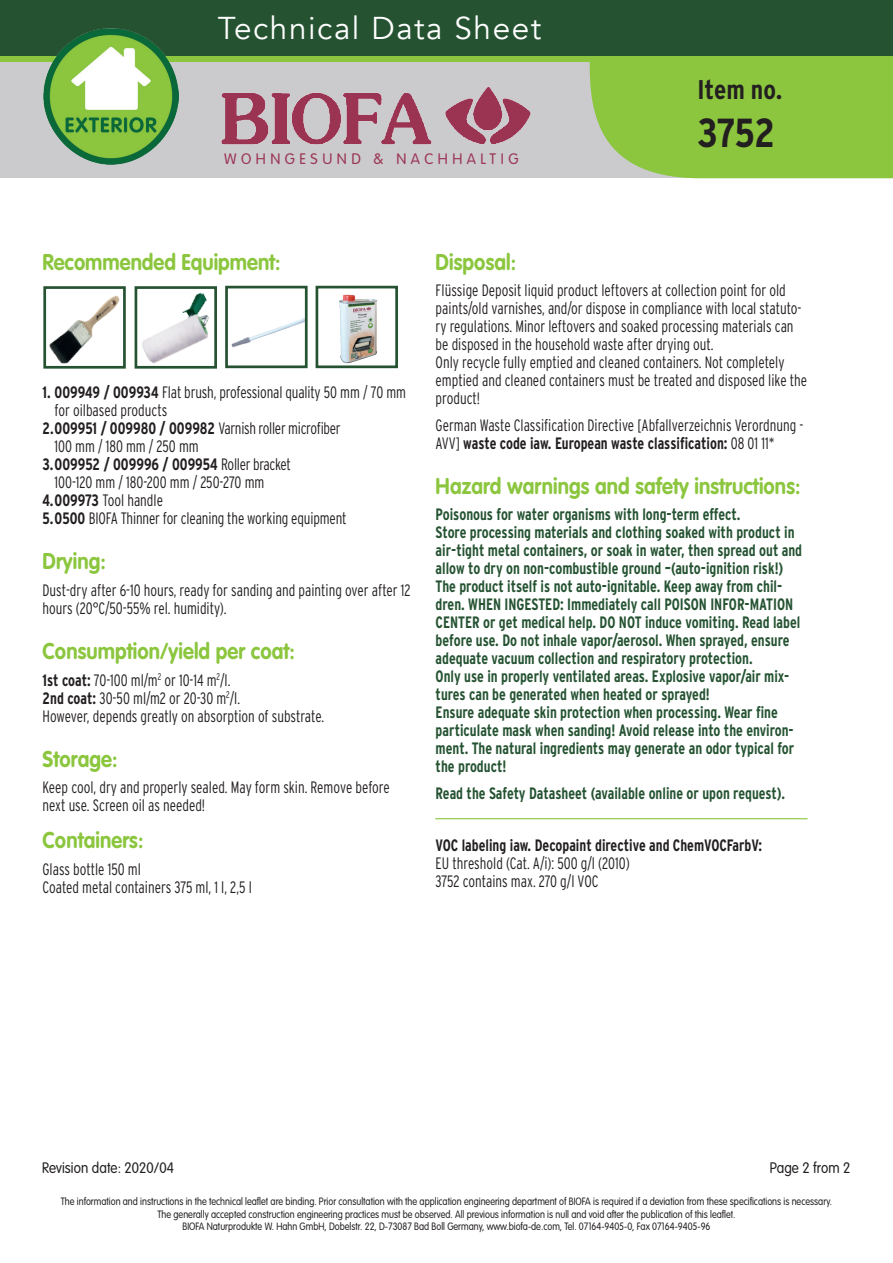
<style>
.page{position:relative;width:893px;height:1263px;background:#fff}
.page>*{position:absolute;margin:0;border:0;box-sizing:border-box;transform-origin:0 0}
.t1{font:700 condensed 40.5px "Interstate";color:#231f20}
.t2{font:31.5px "Avenir";letter-spacing:.05em;color:#fff}
.t3{font:700 condensed 27px "Interstate";color:#231f20}
.t4{font:700 22.5px "VAG Rounded Std";letter-spacing:.005em;color:#8bc63e;scale:.9 1}
.t5{font:300 condensed 16.5px/18px "Interstate";color:#231f20;scale:.9 1}
.t6{font:700 condensed 16.5px/18px "Interstate";color:#255332;scale:.9 1}
.t7{font:700 condensed 16.5px "Interstate";color:#231f20;scale:.9 1}
.t8{font:300 condensed 16.5px "Interstate";letter-spacing:-.02em;color:#231f20;scale:.9 1}
.t9{font:300 15px "VAG Rounded Std";letter-spacing:.005em;color:#231f20;scale:.9 1}
.t10{font:300 15px "VAG Rounded Std";letter-spacing:.3em;color:#9b3452}
.t11{font:300 10.5px/12.6px "VAG Rounded Std";color:#231f20;text-align:center;scale:.87 1}
.s1{font-weight:700}
.s2{font-weight:300}
</style>
<div class="page">
<div style="left:0;top:0;width:893px;height:178px;background:#cbcacd"></div>
<svg style="left:589px;top:62px;width:304px;height:117px;background:#90c649"></svg>
<svg style="left:0;top:55px;width:893px;height:7px;background:#7cb53c"></svg>
<div style="left:0;top:0;width:893px;height:55px;background:#255332"></div>
<img style="left:221px;top:87px;width:310px;height:58px">
<img style="left:43px;top:29px;width:136px;height:136px">
<img style="left:231px;top:318px;width:73px;height:30px">
<img style="left:49px;top:291px;width:86px;height:78px">
<div style="left:43px;top:286px;width:83px;height:83px;border:3px solid #255332"></div>
<div style="left:135px;top:286px;width:82px;height:83px;border:3px solid #255332"></div>
<img style="left:182px;top:292px;width:35px;height:59px">
<img style="left:138px;top:312px;width:75px;height:55px">
<div style="left:225px;top:286px;width:83px;height:82px;border:3px solid #255332"></div>
<img style="left:339px;top:294px;width:39px;height:70px">
<div style="left:316px;top:286px;width:82px;height:82px;border:3px solid #255332"></div>
<hr style="left:435px;top:818px;width:372px;height:1px;background:#8bc63e">
<h2 class="t2" style="left:218px;top:9px;width:325px">Technical Data Sheet</h2>
<p class="t10" style="left:224px;top:150px;width:296px">WOHNGESUND &amp; NACHHALTIG</p>
<h3 class="t3" style="left:697px;top:73px;width:86px">Item no.</h3>
<h1 class="t1" style="left:697px;top:108px;width:80px">3752</h1>
<h3 class="t4" style="left:43px;top:248px;width:266px">Recommended Equipment:</h3>
<p class="t5" style="left:43px;top:383px;width:406px"><span class="s1">1. 009949 / 009934</span> Flat brush, professional quality 50 mm / 70 mm</p>
<p class="t5" style="left:55px;top:401px;width:127px">for oilbased products</p>
<p class="t8" style="left:43px;top:418px;width:333px"><span class="s1">2.009951 / 009980 / 009982</span> Varnish roller microfiber</p>
<p class="t5" style="left:55px;top:437px;width:162px">100 mm / 180 mm / 250 mm</p>
<p class="t7" style="left:43px;top:454px;width:278px">3.009952 / 009996 / 009954 <span class="s2">Roller bracket</span></p>
<p class="t5" style="left:55px;top:473px;width:235px">100-120 mm / 180-200 mm / 250-270 mm</p>
<p class="t5" style="left:43px;top:491px;width:135px"><span class="s1">4.009973</span> Tool handle</p>
<p class="t5" style="left:43px;top:509px;width:339px"><span class="s1">5.0500</span> BIOFA Thinner for cleaning the working equipment</p>
<h3 class="t4" style="left:43px;top:548px;width:72px">Drying:</h3>
<p class="t5" style="left:43px;top:581px;width:411px">Dust-dry after 6-10 hours, ready for sanding and painting over after 12 hours (20°C/50-55% rel. humidity).</p>
<h3 class="t4" style="left:43px;top:638px;width:282px">Consumption/yield per coat:</h3>
<p class="t5" style="left:43px;top:671px;width:315px"><span class="s1">1st coat:</span> 70-100 ml/m<sup>2</sup> or 10-14 m<sup>2</sup>/l.<br><span class="s1">2nd coat:</span> 30-50 ml/m2 or 20-30 m<sup>2</sup>/l.<br>However, depends greatly on absorption of substrate.</p>
<h3 class="t4" style="left:43px;top:746px;width:85px">Storage:</h3>
<p class="t5" style="left:43px;top:778px;width:387px">Keep cool, dry and properly sealed. May form skin. Remove before next use. Screen oil as needed!</p>
<h3 class="t4" style="left:43px;top:827px;width:114px">Containers:</h3>
<p class="t5" style="left:43px;top:860px;width:234px">Glass bottle 150 ml<br>Coated metal containers 375 ml, 1 l, 2,5 l</p>
<h3 class="t4" style="left:436px;top:248px;width:91px">Disposal:</h3>
<p class="t5" style="left:436px;top:281px;width:414px">Flüssige Deposit liquid product leftovers at collection point for old paints/old varnishes, and/or dispose in compliance with local statuto&shy;ry regulations. Minor leftovers and soaked processing materials can be disposed in the household waste after drying out.<br>Only recycle fully emptied and cleaned containers. Not completely emptied and cleaned containers must be treated and disposed like the product!</p>
<p class="t5" style="left:436px;top:416px;width:410px">German Waste Classification Directive [Abfallverzeichnis Verordnung -<br>AVV] <span class="s1">waste code iaw. European waste classification:</span> 08 01 11*</p>
<h3 class="t4" style="left:436px;top:473px;width:407px">Hazard warnings and safety instructions:</h3>
<p class="t6" style="left:436px;top:505px;width:409px">Poisonous for water organisms with long-term effect.<br>Store processing materials and clothing soaked with product in air-tight metal containers, or soak in water, then spread out and allow to dry on non-combustible ground –(auto-ignition risk!)<br>The product itself is not auto-ignitable. Keep away from chil&shy;dren. WHEN INGESTED: Immediately call POISON INFOR-MATION CENTER or get medical help. DO NOT induce vomiting. Read label before use. Do not inhale vapor/aerosol. When sprayed, ensure adequate vacuum collection and respiratory protection.<br>Only use in properly ventilated areas. Explosive vapor/air mix&shy;tures can be generated when heated or sprayed!<br>Ensure adequate skin protection when processing. Wear fine particulate mask when sanding! Avoid release into the environ&shy;ment. The natural ingredients may generate an odor typical for the product!</p>
<p class="t6" style="left:436px;top:784px;width:390px">Read the Safety Datasheet (available online or upon request).</p>
<p class="t7" style="left:436px;top:835px;width:364px">VOC labeling iaw. Decopaint directive and ChemVOCFarbV:</p>
<p class="t5" style="left:436px;top:854px;width:217px">EU threshold (Cat. A/i): 500 g/l (2010)<br>3752 contains max. 270 g/l VOC</p>
<p class="t9" style="left:42px;top:1159px;width:148px">Revision date: 2020/04</p>
<p class="t9" style="left:770px;top:1159px;width:91px">Page 2 from 2</p>
<p class="t11" style="left:61px;top:1195px;width:888px">The information and instructions in the technical leaflet are binding. Prior consultation with the application engineering department of BIOFA is required if a deviation from these specifications is necessary.<br>The generally accepted construction engineering practices must be observed. All previous information is null and void after the publication of this leaflet.<br>BIOFA Naturprodukte W. Hahn GmbH, Dobelstr. 22, D-73087 Bad Boll Germany, www.biofa-de.com, Tel. 07164-9405-0, Fax 07164-9405-96</p>
</div>
